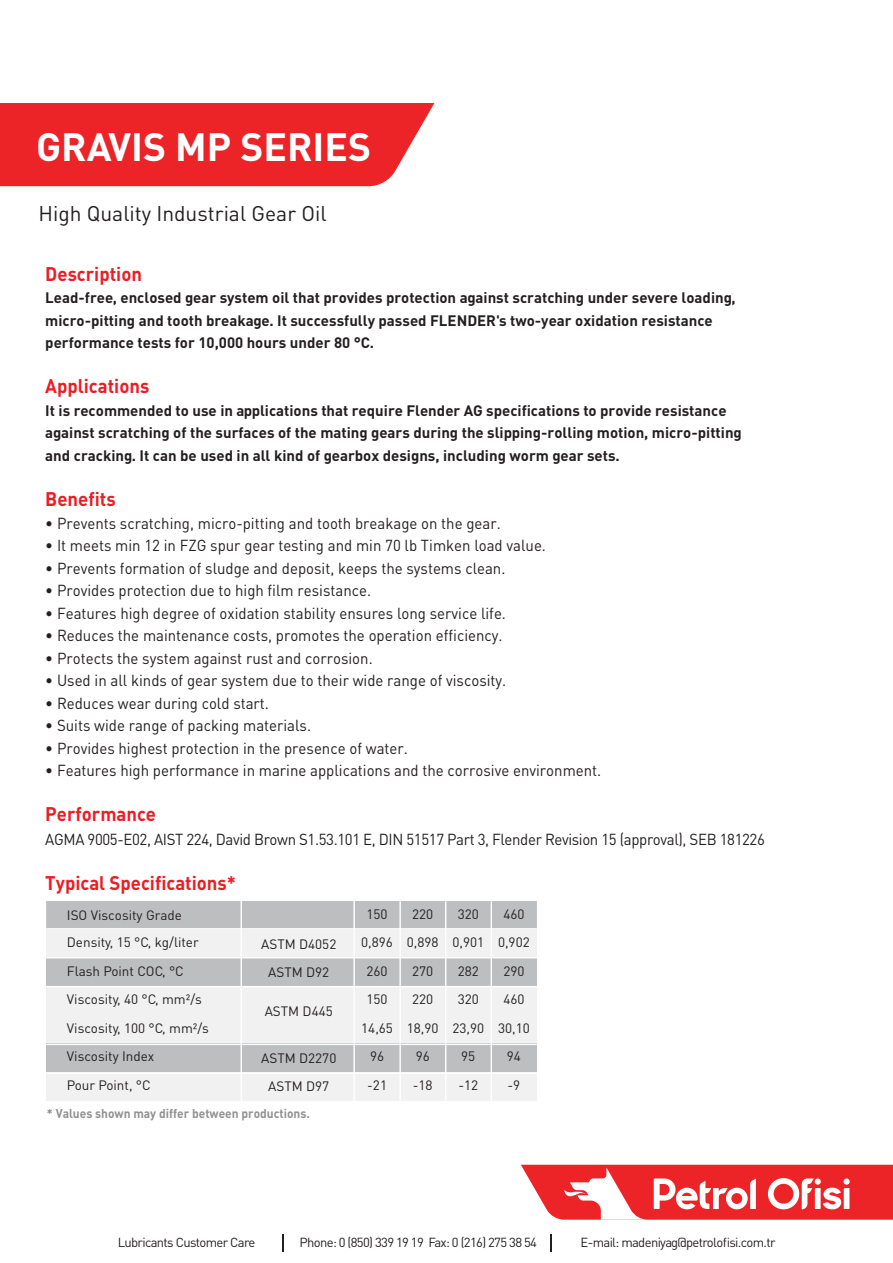
<style>
.page{position:relative;width:893px;height:1263px;background:#fff}
.page>*{position:absolute;margin:0;border:0;box-sizing:border-box;transform-origin:0 0}
.t1{font:39px "DINT Bold Tr";color:#fff}
.t2{font:21px "DIN Tr";color:#231f20}
.t3{font:19.5px "DINT Bold Tr";color:#ed1d24;scale:.95 1}
.t4{font:15.75px "DIN Tr";color:#231f20;scale:.95 1}
.t5{font:15.75px "DIN Tr";letter-spacing:-.025em;color:#231f20;scale:.95 1}
.t6{font:15px/22.5px "DINT Bold Tr";color:#231f20}
.t7{font:13.5px/28.5px "DIN Tr";color:#231f20;text-align:center}
.t8{font:13.05px "DIN Tr";letter-spacing:-.05em;color:#231f20}
.t9{font:12.6px "DINT Bold Tr";color:#929191;scale:.95 1}
</style>
<div class="page">
<div style="left:46px;top:957px;width:491px;height:29px;background:#bcbec0"></div>
<div style="left:46px;top:929px;width:491px;height:28px;background:#f1f1f2"></div>
<div style="left:46px;top:986px;width:491px;height:57px;background:#f1f1f2"></div>
<div style="left:46px;top:1043px;width:491px;height:29px;background:#bcbec0"></div>
<div style="left:46px;top:1072px;width:491px;height:29px;background:#f1f1f2"></div>
<div style="left:46px;top:901px;width:491px;height:27px;background:#bcbec0"></div>
<hr style="left:241px;top:901px;width:1px;height:199px;background:#fff">
<hr style="left:46px;top:957px;width:491px;height:1px;background:#fff">
<hr style="left:46px;top:986px;width:491px;height:1px;background:#fff">
<hr style="left:46px;top:1044px;width:491px;height:1px;background:#fff">
<hr style="left:46px;top:1072px;width:491px;height:2px;background:#fff">
<hr style="left:353px;top:901px;width:2px;height:200px;background:#fff">
<hr style="left:399px;top:901px;width:2px;height:200px;background:#fff">
<hr style="left:445px;top:901px;width:1px;height:200px;background:#fff">
<hr style="left:491px;top:901px;width:1px;height:200px;background:#fff">
<div style="left:0;top:103px;width:434px;height:83px;background:#ec2427"></div>
<svg style="left:521px;top:1165px;width:372px;height:55px"></svg>
<svg style="left:283px;top:1234px;width:1px;height:17px"></svg>
<svg style="left:551px;top:1234px;width:1px;height:17px"></svg>
<h1 class="t1" style="left:36px;top:121px;width:337px">GRAVIS MP SERIES</h1>
<h2 class="t2" style="left:38px;top:200px;width:290px">High Quality Industrial Gear Oil</h2>
<p class="t3" style="left:45px;top:261px;width:103px">Description</p>
<p class="t6" style="left:45px;top:286px;width:692px">Lead-free, enclosed gear system oil that provides protection against scratching under severe loading, micro-pitting and tooth breakage. It successfully passed FLENDER's two-year oxidation resistance performance tests for 10,000 hours under 80 °C.</p>
<p class="t3" style="left:45px;top:374px;width:111px">Applications</p>
<p class="t6" style="left:45px;top:399px;width:698px">It is recommended to use in applications that require Flender AG specifications to provide resistance against scratching of the surfaces of the mating gears during the slipping-rolling motion, micro-pitting and cracking. It can be used in all kind of gearbox designs, including worm gear sets.</p>
<p class="t3" style="left:45px;top:486px;width:76px">Benefits</p>
<p class="t4" style="left:45px;top:513px;width:481px">• Prevents scratching, micro-pitting and tooth breakage on the gear.</p>
<p class="t4" style="left:45px;top:535px;width:529px">• It meets min 12 in FZG spur gear testing and min 70 lb Timken load value.</p>
<p class="t4" style="left:45px;top:558px;width:486px">• Prevents formation of sludge and deposit, keeps the systems clean.</p>
<p class="t4" style="left:45px;top:580px;width:344px">• Provides protection due to high film resistance.</p>
<p class="t4" style="left:45px;top:603px;width:486px">• Features high degree of oxidation stability ensures long service life.</p>
<p class="t4" style="left:45px;top:625px;width:483px">• Reduces the maintenance costs, promotes the operation efficiency.</p>
<p class="t4" style="left:45px;top:648px;width:346px">• Protects the system against rust and corrosion.</p>
<p class="t4" style="left:45px;top:670px;width:487px">• Used in all kinds of gear system due to their wide range of viscosity.</p>
<p class="t4" style="left:45px;top:693px;width:237px">• Reduces wear during cold start.</p>
<p class="t4" style="left:45px;top:715px;width:281px">• Suits wide range of packing materials.</p>
<p class="t4" style="left:45px;top:738px;width:383px">• Provides highest protection in the presence of water.</p>
<p class="t4" style="left:45px;top:760px;width:587px">• Features high performance in marine applications and the corrosive environment.</p>
<p class="t3" style="left:45px;top:801px;width:118px">Performance</p>
<p class="t5" style="left:45px;top:829px;width:759px">AGMA 9005-E02, AIST 224, David Brown S1.53.101 E, DIN 51517 Part 3, Flender Revision 15 (approval), SEB 181226</p>
<p class="t3" style="left:45px;top:870px;width:202px">Typical Specifications*</p>
<p class="t7" style="left:67px;top:901px;width:117px">ISO Viscosity Grade</p>
<p class="t7" style="left:67px;top:928px;width:144px;text-align:left">Density, 15 °C, kg/liter<br>Flash Point COC, °C<br>Viscosity, 40 °C, mm²/s<br>Viscosity, 100 °C, mm²/s<br>Viscosity Index<br>Pour Point, °C</p>
<p class="t7" style="left:261px;top:929px;width:77px">ASTM D4052<br>ASTM D92</p>
<p class="t7" style="left:265px;top:997px;width:70px">ASTM D445</p>
<p class="t7" style="left:261px;top:1043px;width:77px">ASTM D2270<br>ASTM D97</p>
<p class="t9" style="left:47px;top:1105px;width:278px">* Values shown may differ between productions.</p>
<p class="t7" style="left:361px;top:899px;width:33px">150<br>0,896<br>260<br>150<br>14,65<br>96 -21</p>
<p class="t7" style="left:407px;top:899px;width:33px">220<br>0,898<br>270<br>220<br>18,90<br>96 -18</p>
<p class="t7" style="left:452px;top:899px;width:33px">320<br>0,901<br>282<br>320<br>23,90<br>95 -12</p>
<p class="t7" style="left:498px;top:899px;width:33px">460<br>0,902<br>290<br>460<br>30,10<br>94<br>-9</p>
<p class="t8" style="left:118px;top:1234px;width:139px">Lubricants Customer Care</p>
<p class="t8" style="left:300px;top:1234px;width:239px">Phone: 0 (850) 339 19 19 Fax: 0 (216) 275 38 54</p>
<p class="t8" style="left:581px;top:1234px;width:196px">E-mail: madeniyag@petrolofisi.com.tr</p>
</div>
